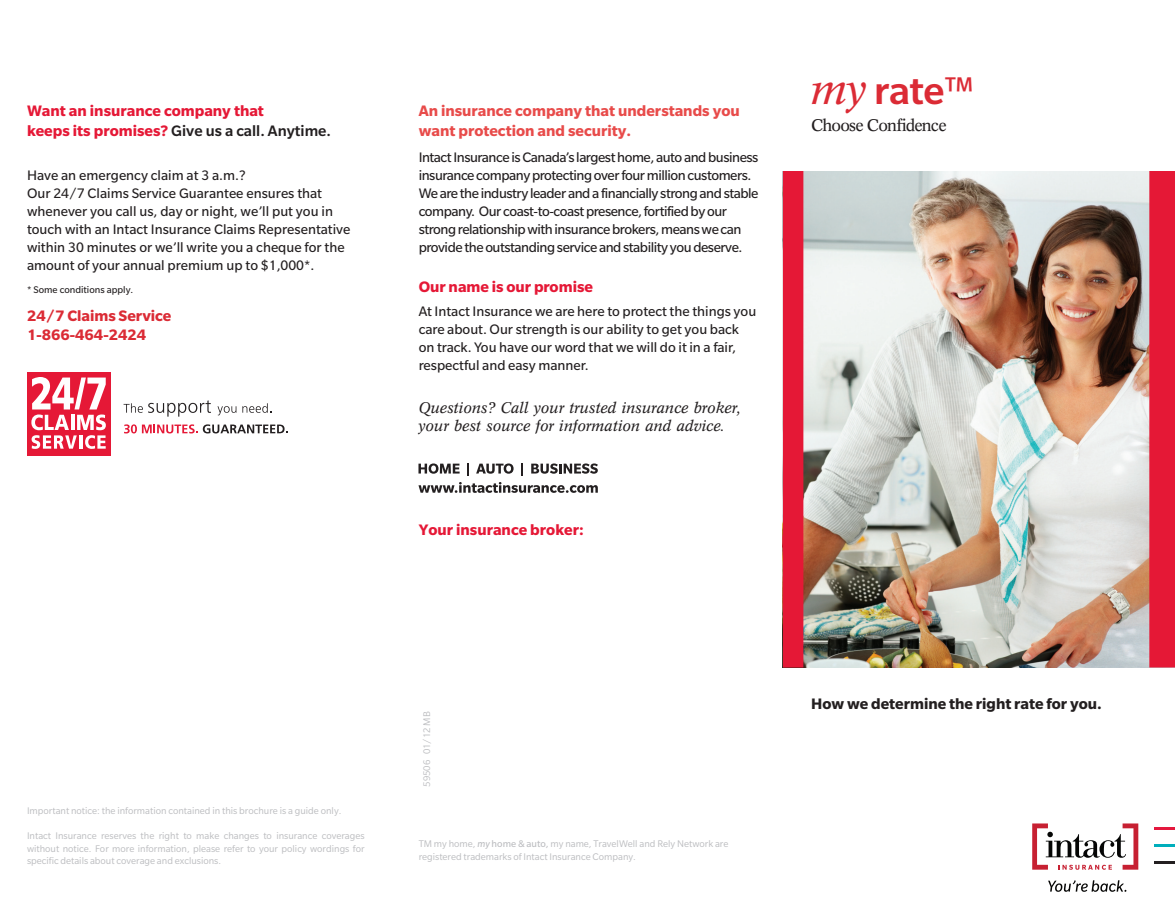
<style>
.page{position:relative;width:1175px;height:918px;background:#fff}
.page>*{position:absolute;margin:0;border:0;box-sizing:border-box;transform-origin:0 0}
.t1{font:500 42px "Slate Std";color:#db2b35}
.Head01{font:700 16.5px/19.8px "Slate Std";color:#e51836}
.Body01{font:700 16.5px/19.8px "Slate Std";color:#e84b4a}
.Paragraph_Style_1{font:700 16.5px "Slate Std";color:#231f20}
.t2{font:700 16.5px/19.8px "Slate Std";color:#db2b35}
.Body01-2{font:700 16.5px "Slate Std";color:#e51836}
.t3{font:16.5px "Concorde BE";letter-spacing:-.045em;color:#231f20}
.Body01-3{font:15px/18px "Slate Std";color:#231f20}
.Body01-4{font:15px/18px "Slate Std";letter-spacing:-.03em;color:#231f20}
.Body01-5{font:italic 15px/18px "Concorde BE";color:#231f20}
.t4{font:10.5px/12.6px "Slate Std";color:#bcbdc0}
.Body01-6{font:10.5px "Slate Std";color:#231f20}
.s1{font-weight:500;color:#231f20}
.s2{font-family:"Concorde BE";font-weight:400;font-style:italic}
.s3{font-weight:400}
.s4{font-style:italic}
.s5{font-style:inherit}
</style>
<div class="page">
<img style="left:803px;top:171px;width:346px;height:497px">
<div style="left:783px;top:171px;width:20px;height:497px;background:#e51836"></div>
<div style="left:27px;top:372px;width:84px;height:84px;background:#e51836"></div>
<svg style="left:124px;top:400px;width:87px;height:17px"></svg>
<svg style="left:217px;top:406px;width:19px;height:9px"></svg>
<svg style="left:242px;top:403px;width:29px;height:10px"></svg>
<svg style="left:124px;top:424px;width:164px;height:9px"></svg>
<svg style="left:31px;top:377px;width:75px;height:72px"></svg>
<hr style="left:1154px;top:828px;width:20px;height:2px;background:#e4183e">
<hr style="left:1154px;top:844px;width:20px;height:3px;background:#00aebc">
<hr style="left:1154px;top:862px;width:20px;height:2px;background:#231f20">
<svg style="left:1032px;top:823px;width:106px;height:47px"></svg>
<svg style="left:1048px;top:880px;width:78px;height:12px"></svg>
<div style="left:1149px;top:171px;width:25px;height:497px;background:#e51836"></div>
<svg style="left:418px;top:482px;width:180px;height:11px"></svg>
<svg style="left:418px;top:463px;width:41px;height:11px"></svg>
<svg style="left:467px;top:463px;width:2px;height:13px"></svg>
<svg style="left:476px;top:463px;width:37px;height:11px"></svg>
<svg style="left:521px;top:463px;width:2px;height:13px"></svg>
<svg style="left:531px;top:463px;width:67px;height:11px"></svg>
<p class="Head01" style="left:27px;top:101px;width:305px">Want an insurance company that<br>keeps its promises? <span class="s1">Give us a call. Anytime.</span></p>
<p class="Body01-3" style="left:27px;top:166px;width:325px">Have an emergency claim at 3 a.m.?<br>Our 24/7 Claims Service Guarantee ensures that whenever you call us, day or night, we’ll put you in touch with an Intact Insurance Claims Representative within 30 minutes or we’ll write you a cheque for the amount of your annual premium up to $1,000*.</p>
<p class="Body01-6" style="left:27px;top:284px;width:108px">* Some conditions apply.</p>
<p class="t2" style="left:27px;top:305px;width:146px">24/7 Claims Service<br>1-866-464-2424</p>
<p class="Body01" style="left:418px;top:101px;width:323px">An insurance company that understands you want protection and security.</p>
<p class="Body01-4" style="left:418px;top:148px;width:341px">Intact Insurance is Canada’s largest home, auto and business insurance company protecting over four million customers.<br>We are the industry leader and a financially strong and stable company. Our coast-to-coast presence, fortified by our strong relationship with insurance brokers, means we can</p>
<p class="Body01-4" style="left:418px;top:238px;width:325px">provide the outstanding service and stability you deserve.</p>
<p class="Head01" style="left:418px;top:276px;width:176px">Our name is our promise</p>
<p class="Body01-3" style="left:418px;top:302px;width:339px">At Intact Insurance we are here to protect the things you care about. Our strength is our ability to get you back on track. You have our word that we will do it in a fair, respectful and easy manner.</p>
<p class="Body01-5" style="left:418px;top:399px;width:324px">Questions? Call your trusted insurance broker, your best source for information and advice.</p>
<p class="Body01-2" style="left:418px;top:520px;width:167px">Your insurance broker:</p>
<p class="t1" style="left:811px;top:68px;width:164px"><span class="s2">my</span> rate<span class="s3">™</span></p>
<p class="t3" style="left:811px;top:116px;width:137px">Choose Confidence</p>
<p class="t4" style="left:27px;top:804px;width:316px">Important notice: the information contained in this brochure is a guide only.</p>
<p class="t4" style="left:27px;top:829px;width:339px;text-align:justify">Intact Insurance reserves the right to make changes to insurance coverages without notice. For more information, please refer to your policy wordings for specific details about coverage and exclusions.</p>
<p class="t4" style="left:420px;top:787px;width:77px;rotate:-90deg">59506 01/12 MB</p>
<p class="t4" style="left:418px;top:838px;width:311px">TM my home, <span class="s4">my</span> <span class="s5">home &amp; auto,</span> my name, TravelWell and Rely Network are registered trademarks of Intact Insurance Company.</p>
<p class="Paragraph_Style_1" style="left:811px;top:695px;width:292px">How we determine the right rate for you.</p>
</div>
